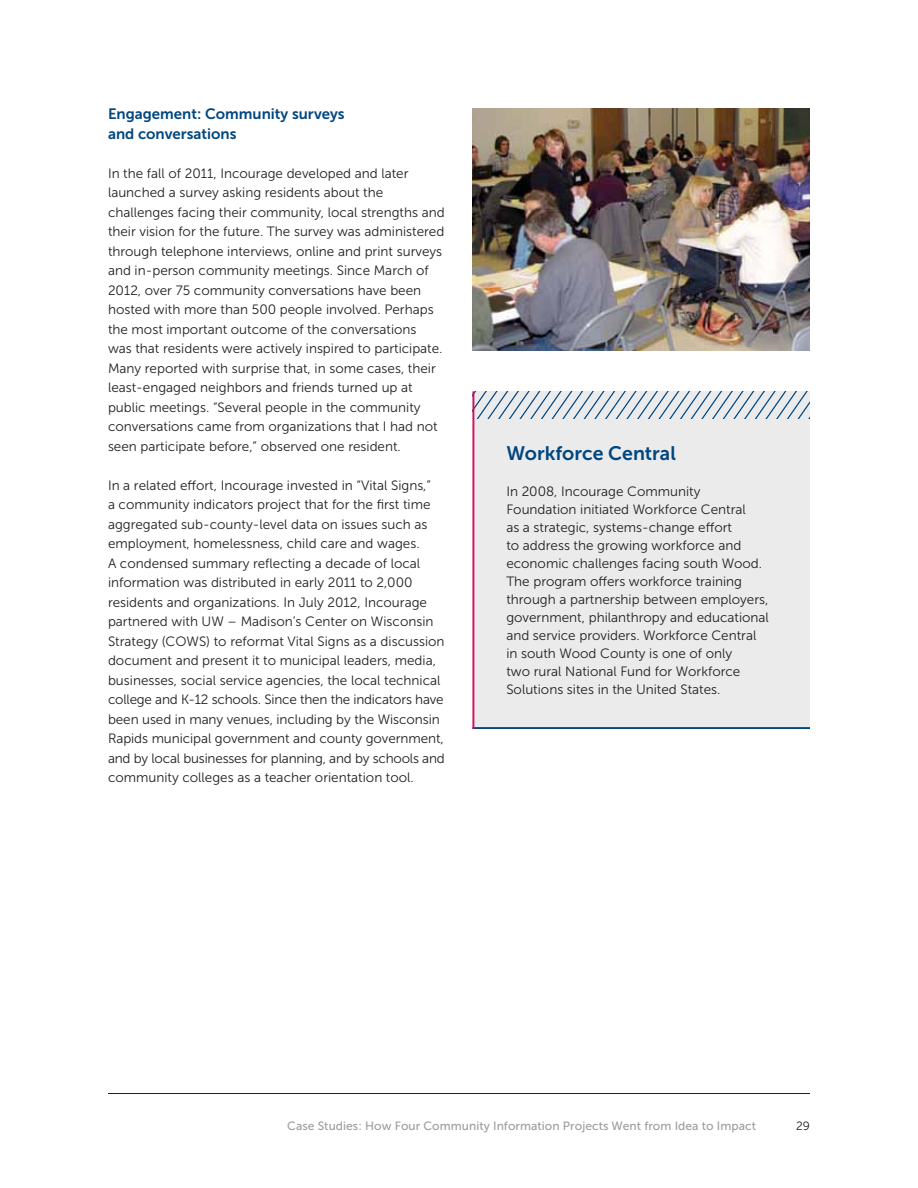
<style>
.page{position:relative;width:918px;height:1188px;background:#fff}
.page>*{position:absolute;margin:0;border:0;box-sizing:border-box;transform-origin:0 0}
.t1{font:19.5px "Museo Sans 700";color:#00467f}
.t2{font:15px/19.5px "Museo Sans 700";color:#00467f}
.t3{font:13.5px/19.5px "Museo Sans 300";color:#231f20}
.t4{font:12px "Museo Sans 500";letter-spacing:.005em;color:#9b9d9f}
.t5{font:12px "Museo Sans 300";color:#231f20}
</style>
<div class="page">
<hr style="left:108px;top:1093px;width:702px;height:1px;background:#231f20">
<div style="left:472px;top:392px;width:338px;height:337px;background:#ebebec"></div>
<svg style="left:474px;top:392px;width:336px;height:26px"></svg>
<hr style="left:472px;top:727px;width:338px;height:2px;background:#00467f">
<hr style="left:472px;top:391px;width:2px;height:338px;background:#db0962">
<img style="left:472px;top:108px;width:338px;height:243px">
<p class="t2" style="left:108px;top:104px;width:238px">Engagement: Community surveys and conversations</p>
<p class="t3" style="left:108px;top:163px;width:338px">In the fall of 2011, Incourage developed and later launched a survey asking residents about the challenges facing their community, local strengths and their vision for the future. The survey was administered through telephone interviews, online and print surveys and in-person community meetings. Since March of 2012, over 75 community conversations have been hosted with more than 500 people involved. Perhaps the most important outcome of the conversations<br>was that residents were actively inspired to participate.<br>Many reported with surprise that, in some cases, their least-engaged neighbors and friends turned up at public meetings. “Several people in the community conversations came from organizations that I had not seen participate before,” observed one resident.</p>
<p class="t3" style="left:108px;top:475px;width:338px">In a related effort, Incourage invested in “Vital Signs,”<br>a community indicators project that for the first time aggregated sub-county-level data on issues such as employment, homelessness, child care and wages.<br>A condensed summary reflecting a decade of local information was distributed in early 2011 to 2,000 residents and organizations. In July 2012, Incourage partnered with UW – Madison’s Center on Wisconsin Strategy (COWS) to reformat Vital Signs as a discussion document and present it to municipal leaders, media, businesses, social service agencies, the local technical college and K-12 schools. Since then the indicators have been used in many venues, including by the Wisconsin Rapids municipal government and county government, and by local businesses for planning, and by schools and community colleges as a teacher orientation tool.</p>
<h1 class="t1" style="left:506px;top:443px;width:171px">Workforce Central</h1>
<p class="t3" style="left:506px;top:483px;width:264px;line-height:18px">In 2008, Incourage Community Foundation initiated Workforce Central<br>as a strategic, systems-change effort<br>to address the growing workforce and economic challenges facing south Wood.<br>The program offers workforce training through a partnership between employers, government, philanthropy and educational and service providers. Workforce Central in south Wood County is one of only<br>two rural National Fund for Workforce Solutions sites in the United States.</p>
<p class="t4" style="left:287px;top:1119px;width:470px">Case Studies: How Four Community Information Projects Went from Idea to Impact</p>
<p class="t5" style="left:796px;top:1119px;width:15px">29</p>
</div>
